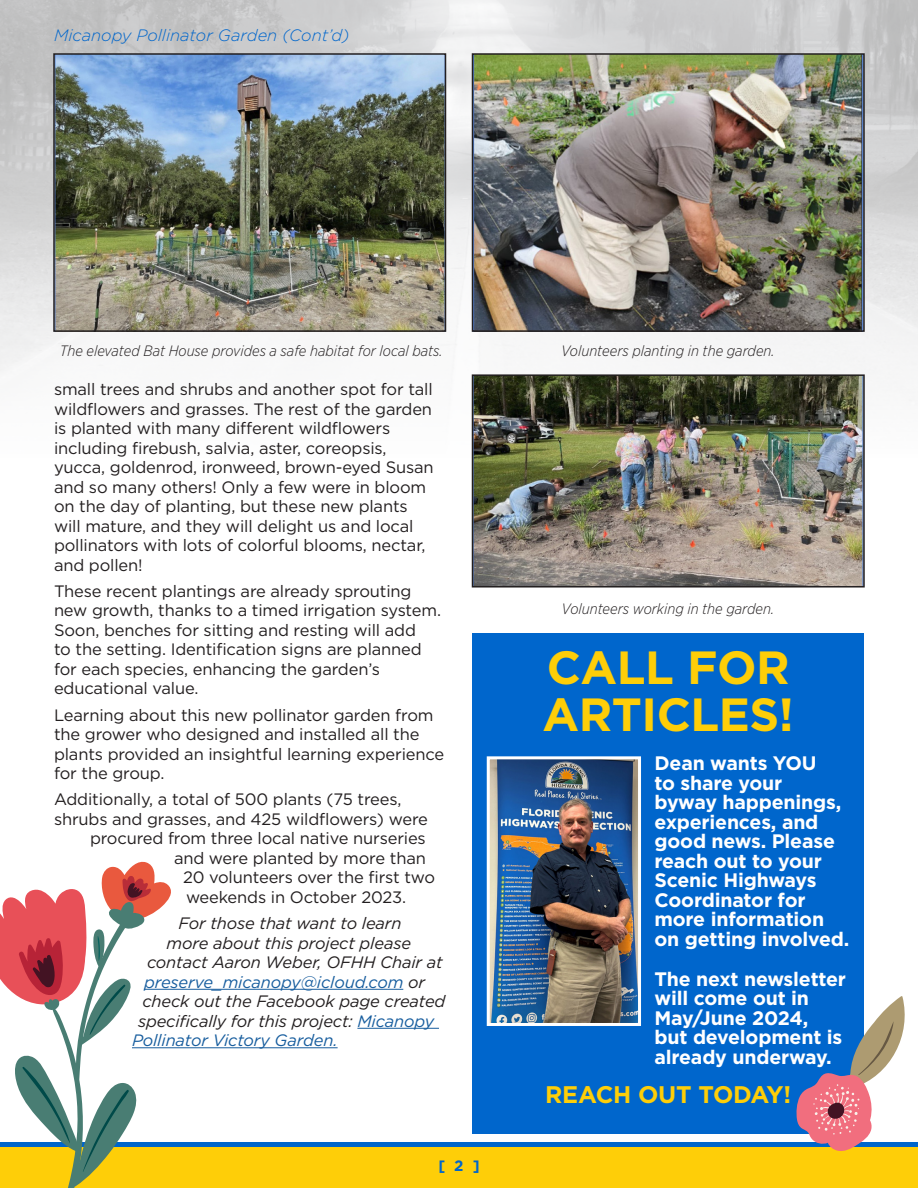
<style>
.page{position:relative;width:918px;height:1188px;background:#fff}
.page>*{position:absolute;margin:0;border:0;box-sizing:border-box;transform-origin:0 0}
.Shaded_Callout{font:700 46.5px/46.5px "Gotham";letter-spacing:-.01em;color:#fece08}
.Shaded_Callout-2{font:700 24px "Gotham";letter-spacing:-.01em;color:#fece08}
.Shaded_Callout-3{font:700 19.5px/19.5px "Gotham";letter-spacing:-.01em;color:#fff}
.Body_Text{font:16.5px/19.5px "Gotham";letter-spacing:-.01em;color:#231f20}
.Body_Text-2{font:italic 16.5px "Gotham";letter-spacing:-.01em;color:#231f20}
.Body_Text-3{font:italic 16.5px "Gotham";letter-spacing:-.01em;color:#175d9e}
.t1{font:italic 300 16.5px "Gotham";color:#06c}
.t2{font:italic 300 15px "Gotham Narrow";color:#231f20}
.t3{font:700 15px "Gotham";color:#06c}
.s1{color:#231f20}
.s2{color:#175d9e}
</style>
<div class="page">
<img style="left:0;top:0;width:918px;height:501px">
<svg style="left:175px;top:1143px;width:743px;height:5px;background:#327aa4"></svg>
<div style="left:0;top:1148px;width:918px;height:40px;background:#fece08"></div>
<hr style="left:144px;top:989px;width:259px;height:1px;background:#175d9e">
<hr style="left:357px;top:1028px;width:82px;height:1px;background:#175d9e">
<hr style="left:132px;top:1047px;width:206px;height:1px;background:#175d9e">
<img style="left:56px;top:56px;width:387px;height:273px">
<div style="left:53px;top:53px;width:393px;height:279px;border:2px solid #231f20"></div>
<img style="left:475px;top:56px;width:387px;height:273px">
<div style="left:472px;top:53px;width:393px;height:279px;border:2px solid #231f20"></div>
<img style="left:475px;top:377px;width:387px;height:208px">
<div style="left:472px;top:374px;width:393px;height:214px;border:2px solid #231f20"></div>
<div style="left:472px;top:633px;width:392px;height:501px;background:#06c"></div>
<svg style="left:0;top:861px;width:175px;height:327px"></svg>
<svg style="left:796px;top:996px;width:116px;height:155px"></svg>
<img style="left:491px;top:760px;width:146px;height:262px">
<div style="left:487px;top:756px;width:154px;height:270px;border:3px solid #fff"></div>
<p class="t1" style="left:54px;top:25px;width:297px">Micanopy Pollinator Garden (Cont’d)</p>
<p class="t2" style="left:60px;top:341px;width:384px">The elevated Bat House provides a safe habitat for local bats.</p>
<p class="t2" style="left:561px;top:341px;width:215px">Volunteers planting in the garden.</p>
<p class="Body_Text" style="left:54px;top:379px;width:381px">small trees and shrubs and another spot for tall wildflowers and grasses. The rest of the garden is planted with many different wildflowers including firebush, salvia, aster, coreopsis, yucca, goldenrod, ironweed, brown-eyed Susan and so many others! Only a few were in bloom on the day of planting, but these new plants will mature, and they will delight us and local pollinators with lots of colorful blooms, nectar, and pollen!</p>
<p class="Body_Text" style="left:54px;top:581px;width:389px">These recent plantings are already sprouting new growth, thanks to a timed irrigation system.<br>Soon, benches for sitting and resting will add<br>to the setting. Identification signs are planned for each species, enhancing the garden’s educational value.</p>
<p class="Body_Text" style="left:54px;top:705px;width:392px">Learning about this new pollinator garden from the grower who designed and installed all the plants provided an insightful learning experience for the group.</p>
<p class="Body_Text" style="left:54px;top:789px;width:349px">Additionally, a total of 500 plants (75 trees,</p>
<p class="Body_Text" style="left:54px;top:809px;width:375px">shrubs and grasses, and 425 wildflowers) were</p>
<p class="Body_Text" style="left:90px;top:828px;width:337px">procured from three local native nurseries</p>
<p class="Body_Text" style="left:174px;top:848px;width:253px">and were planted by more than</p>
<p class="Body_Text" style="left:183px;top:867px;width:254px">20 volunteers over the first two</p>
<p class="Body_Text" style="left:186px;top:887px;width:222px">weekends in October 2023.</p>
<p class="Body_Text-2" style="left:178px;top:913px;width:225px">For those that want to learn</p>
<p class="Body_Text-2" style="left:166px;top:932px;width:246px">more about this project please</p>
<p class="Body_Text-2" style="left:147px;top:952px;width:297px">contact Aaron Weber, OFHH Chair at</p>
<p class="Body_Text-3" style="left:144px;top:971px;width:283px">preserve_micanopy@icloud.com <span class="s1">or</span></p>
<p class="Body_Text-2" style="left:142px;top:991px;width:305px">check out the Facebook page created</p>
<p class="Body_Text-2" style="left:138px;top:1010px;width:298px">specifically for this project: <span class="s2">Micanopy</span></p>
<p class="Body_Text-3" style="left:132px;top:1030px;width:207px">Pollinator Victory Garden.</p>
<p class="t3" style="left:438px;top:1156px;width:43px">[ 2 ]</p>
<p class="t2" style="left:562px;top:600px;width:214px">Volunteers working in the garden.</p>
<p class="Shaded_Callout" style="left:543px;top:644px;width:253px">CALL FOR<br>ARTICLES!</p>
<p class="Shaded_Callout-3" style="left:655px;top:754px;width:196px">Dean wants YOU<br>to share your byway happenings, experiences, and good news. Please reach out to your<br>Scenic Highways<br>Coordinator for more information on getting involved.</p>
<p class="Shaded_Callout-3" style="left:655px;top:969px;width:193px">The next newsletter will come out in<br>May/June 2024, but development is already underway.</p>
<p class="Shaded_Callout-2" style="left:545px;top:1079px;width:248px">REACH OUT TODAY!</p>
</div>
